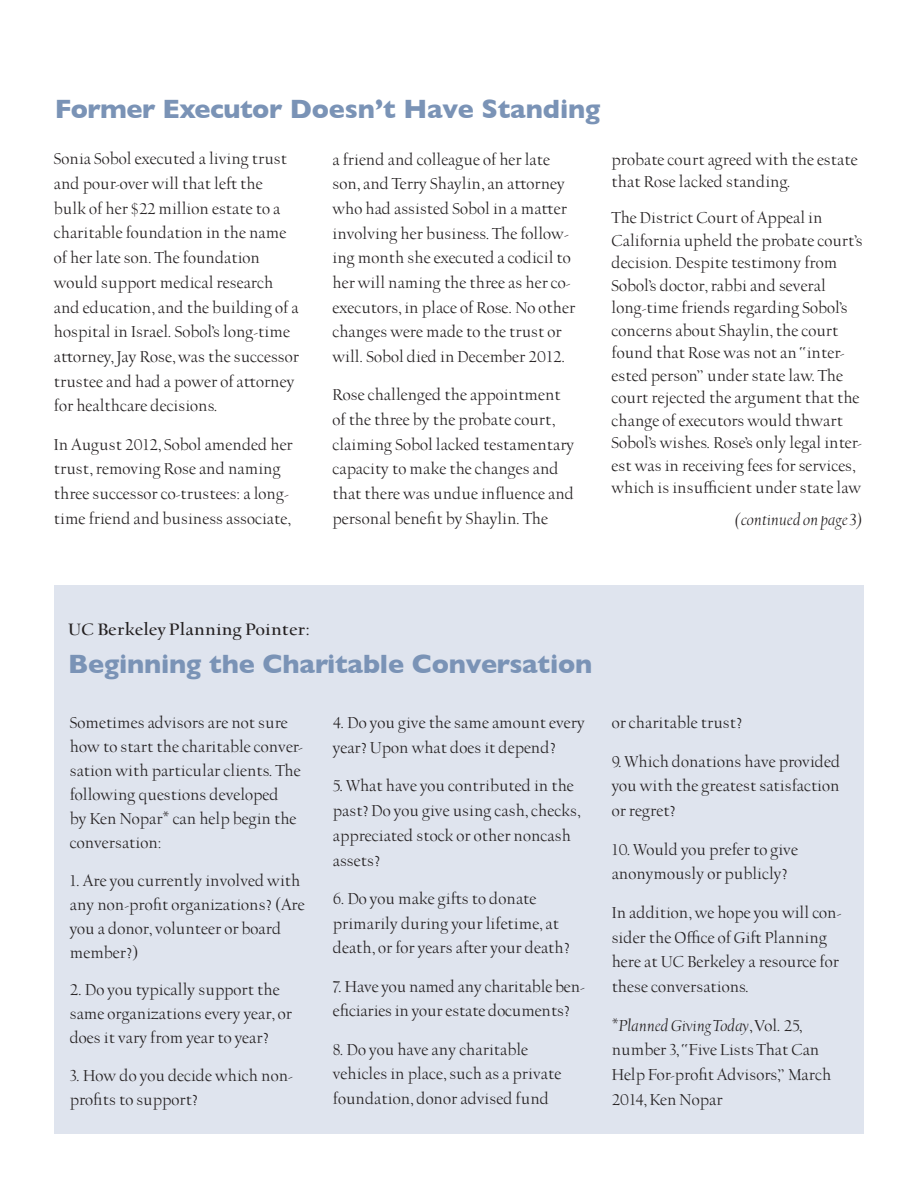
<style>
.page{position:relative;width:918px;height:1188px;background:#fff}
.page>*{position:absolute;margin:0;border:0;box-sizing:border-box;transform-origin:0 0}
.Heading{font:700 27px "Gill Sans";letter-spacing:-.005em;color:#7a93b6}
.t1{font:700 18.75px "UC Berkeley OS";letter-spacing:.01em;color:#231f20}
.t2{font:18px/24.8px "UC Berkeley OS";color:#231f20}
.t3{font:italic 18px "UC Berkeley OS";color:#231f20}
.s1{font-style:italic}
</style>
<div class="page">
<div style="left:55px;top:585px;width:809px;height:549px;background:#dfe4ee"></div>
<p class="Heading" style="left:55px;top:93px;width:547px">Former Executor Doesn’t Have Standing</p>
<p class="t2" style="left:54px;top:147px;width:247px">Sonia Sobol executed a living trust and pour-over will that left the bulk of her $22 million estate to a charitable foundation in the name of her late son. The foundation would support medical research and education, and the building of a hospital in Israel. Sobol’s long-time attorney, Jay Rose, was the successor trustee and had a power of attorney for healthcare decisions.</p>
<p class="t2" style="left:54px;top:433px;width:240px">In August 2012, Sobol amended her trust, removing Rose and naming three successor co-trustees: a long&shy;time friend and business associate,</p>
<p class="t2" style="left:332px;top:148px;width:244px">a friend and colleague of her late son, and Terry Shaylin, an attorney who had assisted Sobol in a matter involving her business. The follow&shy;ing month she executed a codicil to her will naming the three as her co&shy;executors, in place of Rose. No other changes were made to the trust or will. Sobol died in December 2012.</p>
<p class="t2" style="left:332px;top:383px;width:243px">Rose challenged the appointment of the three by the probate court, claiming Sobol lacked testamentary capacity to make the changes and that there was undue influence and personal benefit by Shaylin. The</p>
<p class="t2" style="left:612px;top:149px;width:248px;line-height:22.5px">probate court agreed with the estate that Rose lacked standing.</p>
<p class="t2" style="left:612px;top:207px;width:253px;line-height:22.5px">The District Court of Appeal in California upheld the probate court’s decision. Despite testimony from Sobol’s doctor, rabbi and several long-time friends regarding Sobol’s concerns about Shaylin, the court found that Rose was not an “inter&shy;ested person” under state law. The court rejected the argument that the change of executors would thwart Sobol’s wishes. Rose’s only legal inter&shy;est was in receiving fees for services, which is insufficient under state law</p>
<p class="t3" style="left:734px;top:510px;width:131px">(continued on page 3)</p>
<p class="t1" style="left:68px;top:620px;width:244px">UC Berkeley Planning Pointer:</p>
<p class="Heading" style="left:68px;top:648px;width:526px">Beginning the Charitable Conversation</p>
<p class="t2" style="left:70px;top:712px;width:235px;line-height:24px">Sometimes advisors are not sure how to start the charitable conver&shy;sation with particular clients. The following questions developed<br>by Ken Nopar* can help begin the conversation:</p>
<p class="t2" style="left:70px;top:869px;width:237px;line-height:24px">1. Are you currently involved with any non-profit organizations? (Are you a donor, volunteer or board member?)</p>
<p class="t2" style="left:70px;top:979px;width:224px;line-height:24px">2. Do you typically support the same organizations every year, or does it vary from year to year?</p>
<p class="t2" style="left:70px;top:1064px;width:225px;line-height:24px">3. How do you decide which non&shy;profits to support?</p>
<p class="t2" style="left:333px;top:711px;width:253px">4. Do you give the same amount every year? Upon what does it depend?</p>
<p class="t2" style="left:333px;top:774px;width:249px">5. What have you contributed in the past? Do you give using cash, checks, appreciated stock or other noncash assets?</p>
<p class="t2" style="left:333px;top:887px;width:238px">6. Do you make gifts to donate primarily during your lifetime, at death, or for years after your death?</p>
<p class="t2" style="left:333px;top:974px;width:253px">7. Have you named any charitable ben&shy;eficiaries in your estate documents?</p>
<p class="t2" style="left:333px;top:1037px;width:230px">8. Do you have any charitable vehicles in place, such as a private foundation, donor advised fund</p>
<p class="t2" style="left:612px;top:711px;width:132px">or charitable trust?</p>
<p class="t2" style="left:612px;top:749px;width:230px;text-align:justify">9. Which donations have provided you with the greatest satisfaction or regret?</p>
<p class="t2" style="left:612px;top:837px;width:188px">10. Would you prefer to give anonymously or publicly?</p>
<p class="t2" style="left:612px;top:901px;width:231px">In addition, we hope you will con&shy;sider the Office of Gift Planning here at UC Berkeley a resource for these conversations.</p>
<p class="t2" style="left:612px;top:1014px;width:221px">*<span class="s1">Planned Giving Today</span>, Vol. 25, number 3, “Five Lists That Can<br>Help For-profit Advisors,” March<br>2014, Ken Nopar</p>
</div>
